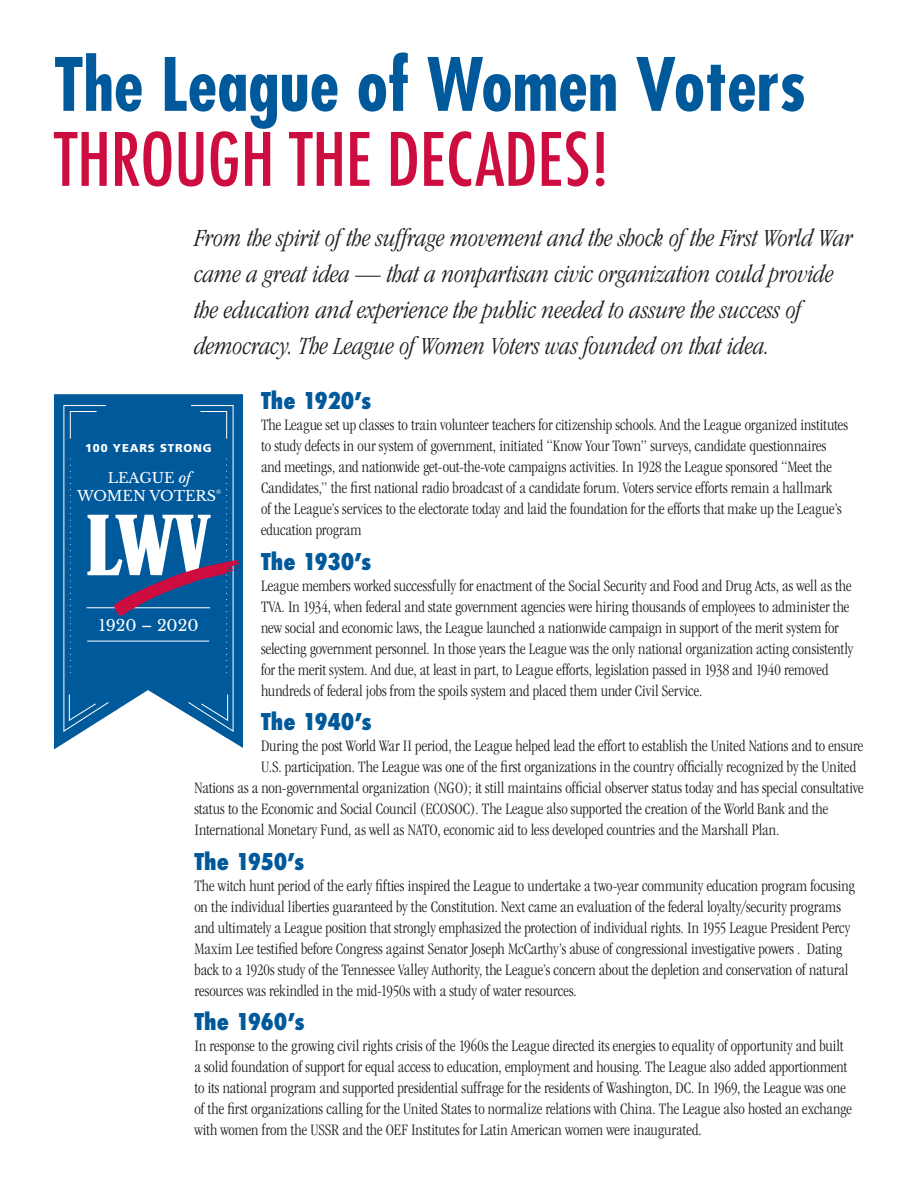
<style>
.page{position:relative;width:918px;height:1188px;background:#fff}
.page>*{position:absolute;margin:0;border:0;box-sizing:border-box;transform-origin:0 0}
.t1{font:700 condensed 71.55px/75px "Futura";color:#00599b}
.t2{font:25.5px/36px "ITC Garamond MM It 300 400";color:#231f20}
.Date{font:800 condensed 22.5px "Futura";letter-spacing:-.01em;color:#00599b}
.t3{font:16.5px/21px "ITC Garamond MM 300 400";color:#231f20}
.t4{font:15.6px "Libre Baskerville";color:#fff}
.t5{font:14.4px/17.2px "Libre Baskerville";color:#fff;text-align:center}
.t6{font:900 11.4px "Frutiger";letter-spacing:.075em;color:#fff}
.t7{font:5.7px "Libre Baskerville";color:#fff}
.s1{font-weight:500;color:#cd0d40}
.s2{font-style:italic}
</style>
<div class="page">
<svg style="left:54px;top:394px;width:189px;height:355px;fill:#00599b"></svg>
<svg style="left:63px;top:405px;width:177px;height:328px;background:#2a6fa7"></svg>
<p class="t1" style="left:54px;top:46px;width:754px">The League of Women Voters<br><span class="s1">THROUGH THE DECADES!</span></p>
<p class="t2" style="left:194px;top:220px;width:660px">From the spirit of the suffrage movement and the shock of the First World War came a great idea — that a nonpartisan civic organization could provide the education and experience the public needed to assure the success of democracy. The League of Women Voters was founded on that idea.</p>
<p class="Date" style="left:261px;top:386px;width:112px">The 1920’s</p>
<p class="t3" style="left:261px;top:415px;width:589px">The League set up classes to train volunteer teachers for citizenship schools. And the League organized institutes to study defects in our system of government, initiated “Know Your Town” surveys, candidate questionnaires and meetings, and nationwide get-out-the-vote campaigns activities. In 1928 the League sponsored “Meet the Candidates,” the first national radio broadcast of a candidate forum. Voters service efforts remain a hallmark of the League’s services to the electorate today and laid the foundation for the efforts that make up the League’s education program</p>
<p class="Date" style="left:261px;top:546px;width:112px">The 1930’s</p>
<p class="t3" style="left:261px;top:575px;width:594px">League members worked successfully for enactment of the Social Security and Food and Drug Acts, as well as the TVA. In 1934, when federal and state government agencies were hiring thousands of employees to administer the new social and economic laws, the League launched a nationwide campaign in support of the merit system for selecting government personnel. In those years the League was the only national organization acting consistently for the merit system. And due, at least in part, to League efforts, legislation passed in 1938 and 1940 removed hundreds of federal jobs from the spoils system and placed them under Civil Service.</p>
<p class="Date" style="left:261px;top:707px;width:112px">The 1940’s</p>
<p class="t3" style="left:261px;top:736px;width:604px">During the post World War II period, the League helped lead the effort to establish the United Nations and to ensure</p>
<p class="t3" style="left:261px;top:757px;width:597px">U.S. participation. The League was one of the first organizations in the country officially recognized by the United</p>
<p class="t3" style="left:194px;top:778px;width:671px">Nations as a non-governmental organization (NGO); it still maintains official observer status today and has special consultative</p>
<p class="t3" style="left:194px;top:799px;width:635px">status to the Economic and Social Council (ECOSOC). The League also supported the creation of the World Bank and the</p>
<p class="t3" style="left:194px;top:820px;width:586px">International Monetary Fund, as well as NATO, economic aid to less developed countries and the Marshall Plan.</p>
<p class="Date" style="left:194px;top:846px;width:111px">The 1950’s</p>
<p class="t3" style="left:194px;top:875px;width:662px">The witch hunt period of the early fifties inspired the League to undertake a two-year community education program focusing on the individual liberties guaranteed by the Constitution. Next came an evaluation of the federal loyalty/security programs and ultimately a League position that strongly emphasized the protection of individual rights. In 1955 League President Percy Maxim Lee testified before Congress against Senator Joseph McCarthy’s abuse of congressional investigative powers . Dating back to a 1920s study of the Tennessee Valley Authority, the League’s concern about the depletion and conservation of natural resources was rekindled in the mid-1950s with a study of water resources.</p>
<p class="Date" style="left:194px;top:1007px;width:112px">The 1960’s</p>
<p class="t3" style="left:194px;top:1036px;width:659px">In response to the growing civil rights crisis of the 1960s the League directed its energies to equality of opportunity and built a solid foundation of support for equal access to education, employment and housing. The League also added apportionment to its national program and supported presidential suffrage for the residents of Washington, DC. In 1969, the League was one of the first organizations calling for the United States to normalize relations with China. The League also hosted an exchange with women from the USSR and the OEF Institutes for Latin American women were inaugurated.</p>
<p class="t6" style="left:85px;top:441px;width:128px">100 YEARS STRONG</p>
<p class="t5" style="left:77px;top:470px;width:141px">LEAGUE <span class="s2">of<br></span>WOMEN VOTERS</p>
<p class="t7" style="left:216px;top:489px;width:7px">®</p>
<p class="t4" style="left:99px;top:616px;width:101px">1920 – 2020</p>
</div>
